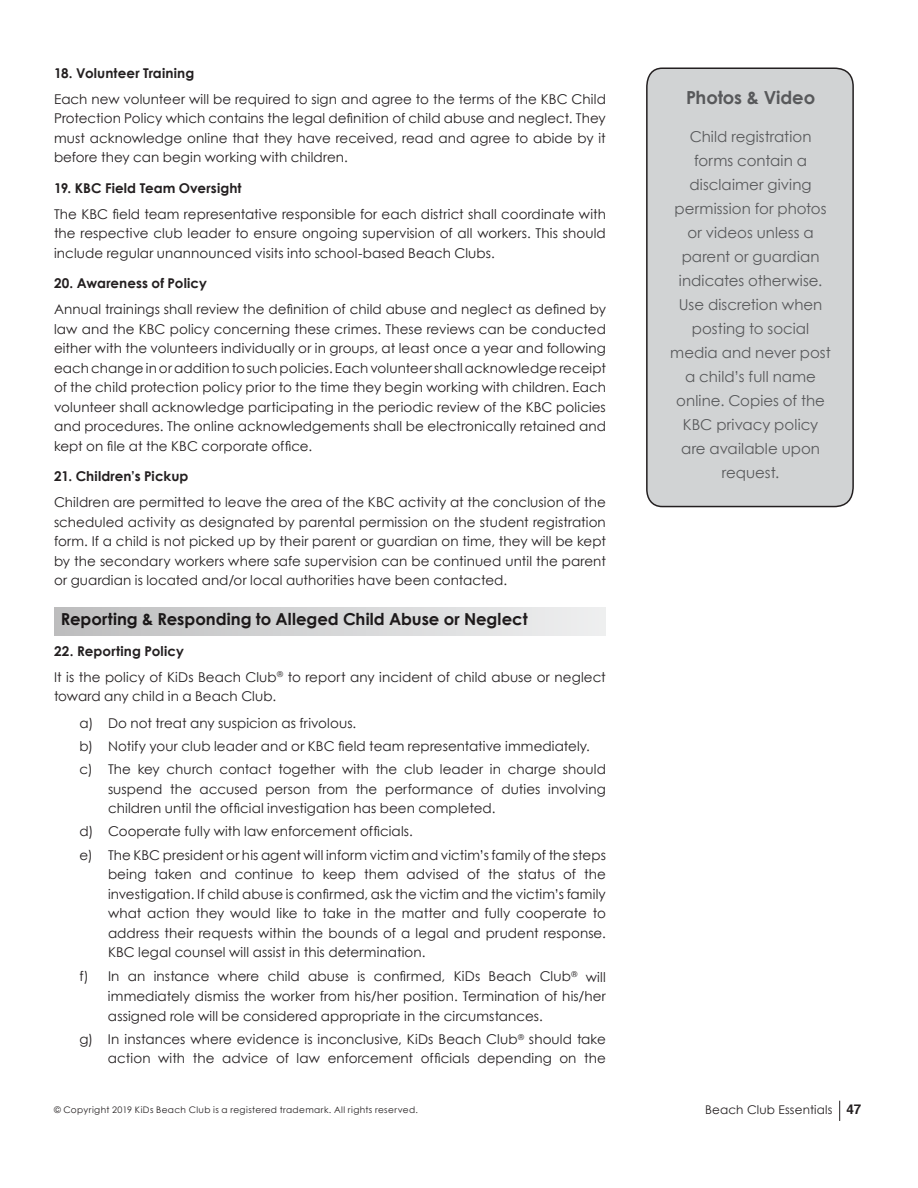
<style>
.page{position:relative;width:918px;height:1188px;background:#fff}
.page>*{position:absolute;margin:0;border:0;box-sizing:border-box;transform-origin:0 0}
.t1{font:700 18px "Century Gothic";letter-spacing:-.01em;color:#58595b}
.t2{font:700 16.5px "Century Gothic";color:#231f20}
.t3{font:15px/24px "Century Gothic";letter-spacing:.005em;color:#58595b;text-align:center}
.t4{font:13.5px/19.5px "Century Gothic";letter-spacing:.005em;color:#231f20;text-align:justify}
.t5{font:700 13.5px "Century Gothic";letter-spacing:.005em;color:#231f20}
.t6{font:12px "Century Gothic";letter-spacing:.01em;color:#231f20}
.t7{font:9px "Century Gothic";letter-spacing:.04em;color:#231f20}
.s1{font-weight:700}
.s2{font-family:"Helvetica";font-weight:700;font-size:13.5px}
</style>
<div class="page">
<svg style="left:839px;top:1101px;width:1px;height:20px"></svg>
<div style="left:54px;top:607px;width:552px;height:28px;background:linear-gradient(to right,#bdbebf,#eeeff0)"></div>
<div style="left:646px;top:67px;width:208px;height:441px;background:#d1d3d4"></div>
<p class="t5" style="left:54px;top:64px;width:142px">18. Volunteer Training</p>
<p class="t4" style="left:54px;top:89px;width:553px">Each new volunteer will be required to sign and agree to the terms of the KBC Child Protection Policy which contains the legal definition of child abuse and neglect. They must acknowledge online that they have received, read and agree to abide by it before they can begin working with children.</p>
<p class="t5" style="left:54px;top:179px;width:189px">19. KBC Field Team Oversight</p>
<p class="t4" style="left:54px;top:204px;width:553px">The KBC field team representative responsible for each district shall coordinate with the respective club leader to ensure ongoing supervision of all workers. This should include regular unannounced visits into school-based Beach Clubs.</p>
<p class="t5" style="left:54px;top:275px;width:154px">20. Awareness of Policy</p>
<p class="t4" style="left:54px;top:300px;width:553px">Annual trainings shall review the definition of child abuse and neglect as defined by law and the KBC policy concerning these crimes. These reviews can be conducted either with the volunteers individually or in groups, at least once a year and following each change in or addition to such policies. Each volunteer shall acknowledge receipt of the child protection policy prior to the time they begin working with children. Each volunteer shall acknowledge participating in the periodic review of the KBC policies and procedures. The online acknowledgements shall be electronically retained and kept on file at the KBC corporate office.</p>
<p class="t5" style="left:54px;top:468px;width:136px">21. Children’s Pickup</p>
<p class="t4" style="left:54px;top:493px;width:553px">Children are permitted to leave the area of the KBC activity at the conclusion of the scheduled activity as designated by parental permission on the student registration form. If a child is not picked up by their parent or guardian on time, they will be kept by the secondary workers where safe supervision can be continued until the parent or guardian is located and/or local authorities have been contacted.</p>
<p class="t2" style="left:61px;top:609px;width:468px">Reporting &amp; Responding to Alleged Child Abuse or Neglect</p>
<p class="t4" style="left:54px;top:637px;width:553px;line-height:26.2px"><span class="s1">22. Reporting Policy<br></span>It is the policy of KiDs Beach Club<sup>®</sup> to report any incident of child abuse or neglect</p>
<p class="t4" style="left:80px;top:683px;width:278px;line-height:26.2px;text-indent:-26px">toward any child in a Beach Club.<br>a) Do not treat any suspicion as frivolous.</p>
<p class="t4" style="left:80px;top:734px;width:528px;line-height:23.2px">b) Notify your club leader and or KBC field team representative immediately. c) The key church contact together with the club leader in charge should</p>
<p class="t4" style="left:108px;top:779px;width:499px">suspend the accused person from the performance of duties involving children until the official investigation has been completed.</p>
<p class="t4" style="left:80px;top:820px;width:528px;line-height:23.2px">d) Cooperate fully with law enforcement officials.<br>e) The KBC president or his agent will inform victim and victim’s family of the steps</p>
<p class="t4" style="left:108px;top:864px;width:499px">being taken and continue to keep them advised of the status of the investigation. If child abuse is confirmed, ask the victim and the victim’s family what action they would like to take in the matter and fully cooperate to address their requests within the bounds of a legal and prudent response.<br>KBC legal counsel will assist in this determination.</p>
<p class="t4" style="left:108px;top:967px;width:499px;text-indent:-28px">f) In an instance where child abuse is confirmed, KiDs Beach Club<sup>®</sup> will immediately dismiss the worker from his/her position. Termination of his/her assigned role will be considered appropriate in the circumstances.</p>
<p class="t4" style="left:79px;top:1030px;width:528px;line-height:18.8px;text-align:right">g) In instances where evidence is inconclusive, KiDs Beach Club<sup>®</sup> should take action with the advice of law enforcement officials depending on the</p>
<h1 class="t1" style="left:686px;top:86px;width:131px">Photos &amp; Video</h1>
<p class="t3" style="left:670px;top:124px;width:162px">Child registration forms contain a disclaimer giving permission for photos or videos unless a parent or guardian indicates otherwise.<br>Use discretion when posting to social media and never post a child’s full name online. Copies of the<br>KBC privacy policy are available upon request.</p>
<p class="t7" style="left:54px;top:1104px;width:366px">© Copyright 2019 KiDs Beach Club is a registered trademark. All rights reserved.</p>
<p class="t6" style="left:705px;top:1102px;width:158px">Beach Club Essentials <span class="s2">47</span></p>
</div>
